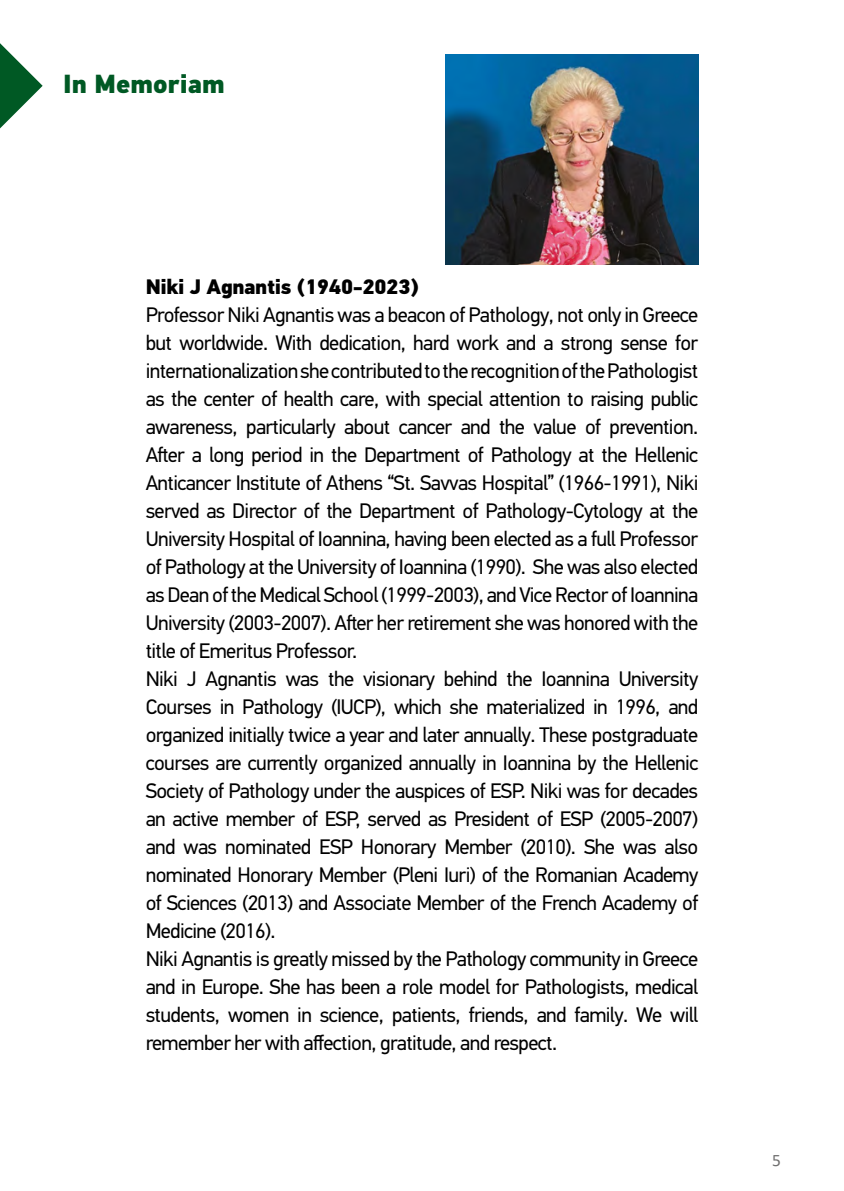
<style>
.page{position:relative;width:844px;height:1191px;background:#fff}
.page>*{position:absolute;margin:0;border:0;box-sizing:border-box;transform-origin:0 0}
.t1{font:900 26.25px "PFDIN Text Pro";color:#005924}
.t2{font:21px/28px "PFDIN Text Pro";letter-spacing:-.03em;color:#000}
.t3{font:900 21px "PFDIN Text Pro";letter-spacing:-.02em;color:#000}
.t4{font:17.5px "Calibri";color:#706f6f}
</style>
<div class="page">
<img style="left:446px;top:54px;width:252px;height:210px">
<svg style="left:0;top:43px;width:43px;height:85px"></svg>
<p class="t1" style="left:63px;top:67px;width:163px">In Memoriam</p>
<p class="t3" style="left:146px;top:274px;width:274px">Niki J Agnantis (1940-2023)</p>
<p class="t2" style="left:146px;top:301px;width:554px">Professor Niki Agnantis was a beacon of Pathology, not only in Greece but worldwide. With dedication, hard work and a strong sense for internationalization she contributed to the recognition of the Pathologist as the center of health care, with special attention to raising public awareness, particularly about cancer and the value of prevention.<br>After a long period in the Department of Pathology at the Hellenic Anticancer Institute of Athens “St. Savvas Hospital” (1966-1991), Niki served as Director of the Department of Pathology-Cytology at the University Hospital of Ioannina, having been elected as a full Professor of Pathology at the University of Ioannina (1990). She was also elected as Dean of the Medical School (1999-2003), and Vice Rector of Ioannina University (2003-2007). After her retirement she was honored with the title of Emeritus Professor.<br>Niki J Agnantis was the visionary behind the Ioannina University Courses in Pathology (IUCP), which she materialized in 1996, and organized initially twice a year and later annually. These postgraduate courses are currently organized annually in Ioannina by the Hellenic Society of Pathology under the auspices of ESP. Niki was for decades an active member of ESP, served as President of ESP (2005-2007) and was nominated ESP Honorary Member (2010). She was also nominated Honorary Member (Pleni Iuri) of the Romanian Academy of Sciences (2013) and Associate Member of the French Academy of Medicine (2016).<br>Niki Agnantis is greatly missed by the Pathology community in Greece and in Europe. She has been a role model for Pathologists, medical students, women in science, patients, friends, and family. We will remember her with affection, gratitude, and respect.</p>
<p class="t4" style="left:771px;top:1147px;width:10px">5</p>
</div>
